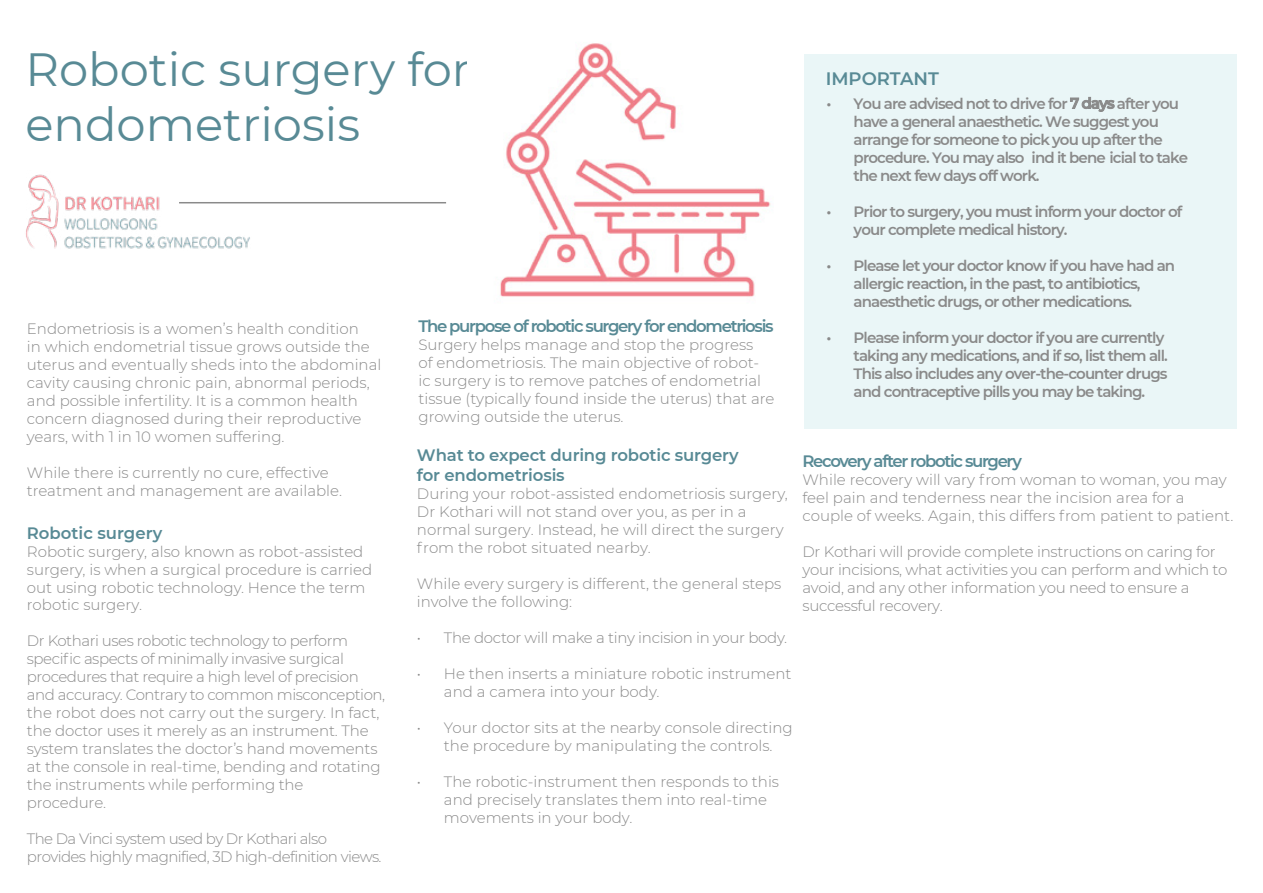
<style>
.page{position:relative;width:1263px;height:893px;background:#fff}
.page>*{position:absolute;margin:0;border:0;box-sizing:border-box;transform-origin:0 0}
.t1{font:46.5px/55.8px "Montserrat";color:#588a95}
.t2{font:600 18px "Montserrat";color:#588a95}
.t3{font:600 16.5px "Montserrat";letter-spacing:-.07em;color:#588a95}
.t4{font:600 16.5px/19.6px "Montserrat";letter-spacing:-.01em;color:#588a95}
.t5{font:600 16.5px "Montserrat";color:#588a95}
.t6{font:300 15px/18px "Montserrat";color:#8a8a8a}
.t7{font:300 15px/18px "Montserrat";letter-spacing:-.02em;color:#8a8a8a}
.t8{font:600 15px/18px "Montserrat";letter-spacing:-.06em;color:#8a8a8a}
.t9{font:300 15px/18px "Montserrat";letter-spacing:-.04em;color:#8a8a8a}
</style>
<div class="page">
<hr style="left:179px;top:202px;width:267px;height:1px;background:#8a8a8a">
<img style="left:26px;top:174px;width:230px;height:75px">
<img style="left:500px;top:43px;width:271px;height:255px">
<div style="left:804px;top:54px;width:433px;height:374px;background:#eaf6f7"></div>
<h1 class="t1" style="left:25px;top:39px;width:447px">Robotic surgery for endometriosis</h1>
<p class="t6" style="left:27px;top:319px;width:356px">Endometriosis is a women’s health condition<br>in which endometrial tissue grows outside the uterus and eventually sheds into the abdominal cavity causing chronic pain, abnormal periods, and possible infertility. It is a common health concern diagnosed during their reproductive years, with 1 in 10 women suffering.</p>
<p class="t6" style="left:27px;top:463px;width:317px">While there is currently no cure, effective treatment and management are available.</p>
<p class="t5" style="left:27px;top:521px;width:137px">Robotic surgery</p>
<p class="t6" style="left:27px;top:542px;width:347px">Robotic surgery, also known as robot-assisted surgery, is when a surgical procedure is carried out using robotic technology. Hence the term robotic surgery.</p>
<p class="t7" style="left:27px;top:631px;width:360px">Dr Kothari uses robotic technology to perform specific aspects of minimally invasive surgical procedures that require a high level of precision and accuracy. Contrary to common misconception, the robot does not carry out the surgery. In fact, the doctor uses it merely as an instrument. The system translates the doctor’s hand movements at the console in real-time, bending and rotating the instruments while performing the procedure.</p>
<p class="t9" style="left:27px;top:829px;width:356px">The Da Vinci system used by Dr Kothari also provides highly magnified, 3D high-definition views.</p>
<p class="t3" style="left:418px;top:314px;width:357px">The purpose of robotic surgery for endometriosis</p>
<p class="t6" style="left:418px;top:335px;width:357px">Surgery helps manage and stop the progress<br>of endometriosis. The main objective of robot&shy;ic surgery is to remove patches of endometrial tissue (typically found inside the uterus) that are growing outside the uterus.</p>
<p class="t4" style="left:417px;top:445px;width:323px">What to expect during robotic surgery for endometriosis</p>
<p class="t6" style="left:417px;top:484px;width:372px">During your robot-assisted endometriosis surgery, Dr Kothari will not stand over you, as per in a normal surgery. Instead, he will direct the surgery from the robot situated nearby.</p>
<p class="t6" style="left:417px;top:574px;width:366px">While every surgery is different, the general steps involve the following:</p>
<p class="t7" style="left:417px;top:628px;width:372px">• The doctor will make a tiny incision in your body.</p>
<p class="t6" style="left:444px;top:664px;width:349px;text-indent:-27px">• He then inserts a miniature robotic instrument and a camera into your body.</p>
<p class="t6" style="left:417px;top:718px;width:377px;text-align:center">• Your doctor sits at the nearby console directing the procedure by manipulating the controls.</p>
<p class="t6" style="left:444px;top:772px;width:337px;text-indent:-27px">• The robotic-instrument then responds to this and precisely translates them into real-time movements in your body.</p>
<p class="t2" style="left:826px;top:66px;width:115px">IMPORTANT</p>
<p class="t8" style="left:854px;top:94px;width:336px;text-indent:-27px">• You are advised not to drive for 7 days after you have a general anaesthetic. We suggest you arrange for someone to pick you up after the procedure. You may also ind it bene icial to take the next few days off work.</p>
<p class="t8" style="left:854px;top:202px;width:330px;text-indent:-27px">• Prior to surgery, you must inform your doctor of your complete medical history.</p>
<p class="t8" style="left:854px;top:256px;width:323px;text-indent:-27px">• Please let your doctor know if you have had an allergic reaction, in the past, to antibiotics, anaesthetic drugs, or other medications.</p>
<p class="t8" style="left:854px;top:328px;width:316px;text-indent:-27px">• Please inform your doctor if you are currently taking any medications, and if so, list them all.<br>This also includes any over-the-counter drugs and contraceptive pills you may be taking.</p>
<p class="t3" style="left:802px;top:449px;width:221px">Recovery after robotic surgery</p>
<p class="t6" style="left:802px;top:470px;width:432px">While recovery will vary from woman to woman, you may feel pain and tenderness near the incision area for a couple of weeks. Again, this differs from patient to patient.</p>
<p class="t7" style="left:802px;top:542px;width:426px">Dr Kothari will provide complete instructions on caring for your incisions, what activities you can perform and which to avoid, and any other information you need to ensure a successful recovery.</p>
</div>
